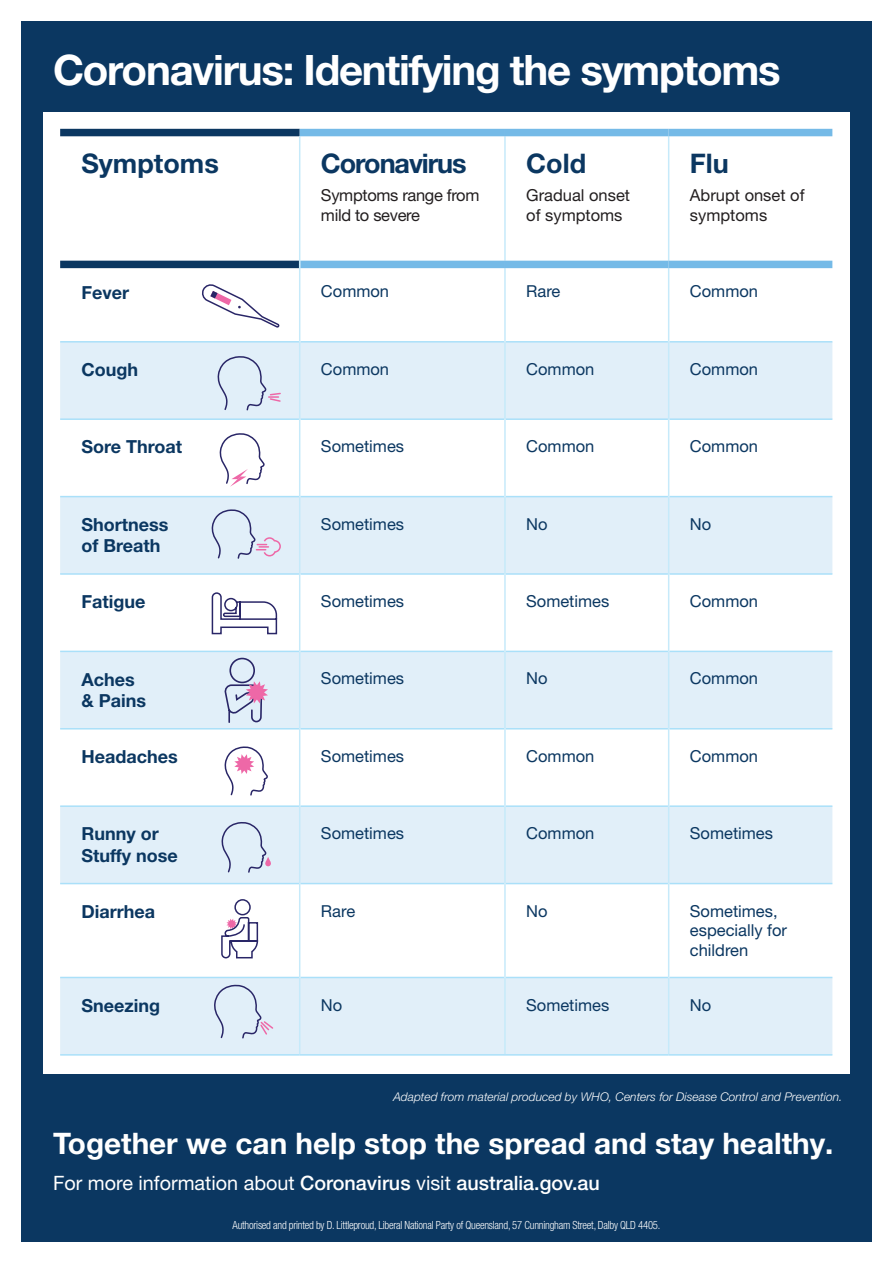
<style>
.page{position:relative;width:893px;height:1263px;background:#fff}
.page>*{position:absolute;margin:0;border:0;box-sizing:border-box;transform-origin:0 0}
.t1{font:700 42px "Helvetica Neue LT Pro";letter-spacing:-.03em;color:#fff}
.t2{font:700 29.7px "Helvetica Neue LT Pro";color:#fff}
.t3{font:700 27px "Helvetica Neue LT Pro";color:#0b3761}
.t4{font:700 27px "Helvetica Neue LT Pro";letter-spacing:-.04em;color:#0b3761}
.t5{font:19.8px "Helvetica Neue LT Pro";color:#fff}
.t6{font:700 18px/21.6px "Helvetica Neue LT Pro";color:#0b3761}
.t7{font:16.5px/19.8px "Helvetica Neue LT Pro";color:#0b3761}
.t8{font:16.5px/19.8px "Helvetica Neue LT Pro";color:#231f20}
.t9{font:16.5px/19.8px "Helvetica Neue LT Pro";letter-spacing:-.02em;color:#231f20}
.t10{font:italic 300 12px "Helvetica Neue LT Pro";color:#fff}
.t11{font:300 condensed 11.25px "Helvetica Neue LT Std";letter-spacing:-.02em;color:#fff;scale:.95 1}
.s1{font-weight:500}
</style>
<div class="page">
<div style="left:21px;top:21px;width:851px;height:1221px;background:#0b3761"></div>
<div style="left:43px;top:113px;width:807px;height:961px;background:#fff"></div>
<svg style="left:60px;top:343px;width:772px;height:711px;fill:#e1eff9"></svg>
<div style="left:60px;top:129px;width:240px;height:7px;background:#0b3761"></div>
<div style="left:60px;top:261px;width:239px;height:7px;background:#0b3761"></div>
<hr style="left:60px;top:651px;width:239px;height:1px;background:#aae0f9">
<hr style="left:300px;top:651px;width:204px;height:1px;background:#aae0f9">
<hr style="left:506px;top:651px;width:162px;height:1px;background:#aae0f9">
<hr style="left:669px;top:651px;width:163px;height:1px;background:#aae0f9">
<hr style="left:60px;top:728px;width:239px;height:1px;background:#aae0f9">
<hr style="left:300px;top:728px;width:204px;height:1px;background:#aae0f9">
<hr style="left:506px;top:728px;width:162px;height:1px;background:#aae0f9">
<hr style="left:669px;top:728px;width:163px;height:1px;background:#aae0f9">
<hr style="left:60px;top:341px;width:239px;height:2px;background:#aae0f9">
<hr style="left:300px;top:341px;width:204px;height:2px;background:#aae0f9">
<hr style="left:506px;top:341px;width:162px;height:2px;background:#aae0f9">
<hr style="left:669px;top:341px;width:163px;height:2px;background:#aae0f9">
<hr style="left:60px;top:418px;width:239px;height:2px;background:#aae0f9">
<hr style="left:300px;top:418px;width:204px;height:2px;background:#aae0f9">
<hr style="left:506px;top:418px;width:162px;height:2px;background:#aae0f9">
<hr style="left:669px;top:418px;width:163px;height:2px;background:#aae0f9">
<hr style="left:60px;top:496px;width:239px;height:1px;background:#aae0f9">
<hr style="left:300px;top:496px;width:204px;height:1px;background:#aae0f9">
<hr style="left:506px;top:496px;width:162px;height:1px;background:#aae0f9">
<hr style="left:669px;top:496px;width:163px;height:1px;background:#aae0f9">
<hr style="left:60px;top:573px;width:239px;height:2px;background:#aae0f9">
<hr style="left:300px;top:573px;width:204px;height:2px;background:#aae0f9">
<hr style="left:506px;top:573px;width:162px;height:2px;background:#aae0f9">
<hr style="left:669px;top:573px;width:163px;height:2px;background:#aae0f9">
<hr style="left:60px;top:805px;width:239px;height:2px;background:#aae0f9">
<hr style="left:300px;top:805px;width:204px;height:2px;background:#aae0f9">
<hr style="left:506px;top:805px;width:162px;height:2px;background:#aae0f9">
<hr style="left:669px;top:805px;width:163px;height:2px;background:#aae0f9">
<hr style="left:60px;top:883px;width:239px;height:1px;background:#aae0f9">
<hr style="left:300px;top:883px;width:204px;height:1px;background:#aae0f9">
<hr style="left:506px;top:883px;width:162px;height:1px;background:#aae0f9">
<hr style="left:669px;top:883px;width:163px;height:1px;background:#aae0f9">
<hr style="left:60px;top:977px;width:239px;height:1px;background:#aae0f9">
<hr style="left:300px;top:977px;width:204px;height:1px;background:#aae0f9">
<hr style="left:506px;top:977px;width:162px;height:1px;background:#aae0f9">
<hr style="left:669px;top:977px;width:163px;height:1px;background:#aae0f9">
<hr style="left:60px;top:1054px;width:240px;height:2px;background:#aae0f9">
<hr style="left:300px;top:1054px;width:205px;height:2px;background:#aae0f9">
<hr style="left:505px;top:1054px;width:164px;height:2px;background:#aae0f9">
<hr style="left:669px;top:1054px;width:163px;height:2px;background:#aae0f9">
<hr style="left:299px;top:136px;width:1px;height:128px;background:#c6eafa">
<hr style="left:504px;top:136px;width:2px;height:125px;background:#c6eafa">
<hr style="left:668px;top:136px;width:1px;height:125px;background:#c6eafa">
<hr style="left:299px;top:264px;width:1px;height:78px;background:#c6eafa">
<hr style="left:504px;top:268px;width:2px;height:74px;background:#c6eafa">
<hr style="left:668px;top:268px;width:1px;height:74px;background:#c6eafa">
<hr style="left:299px;top:342px;width:1px;height:77px;background:#c6eafa">
<hr style="left:504px;top:342px;width:2px;height:77px;background:#c6eafa">
<hr style="left:668px;top:342px;width:1px;height:77px;background:#c6eafa">
<hr style="left:299px;top:419px;width:1px;height:78px;background:#c6eafa">
<hr style="left:504px;top:419px;width:2px;height:78px;background:#c6eafa">
<hr style="left:668px;top:419px;width:1px;height:78px;background:#c6eafa">
<hr style="left:299px;top:497px;width:1px;height:77px;background:#c6eafa">
<hr style="left:504px;top:497px;width:2px;height:77px;background:#c6eafa">
<hr style="left:668px;top:497px;width:1px;height:77px;background:#c6eafa">
<hr style="left:299px;top:574px;width:1px;height:77px;background:#c6eafa">
<hr style="left:504px;top:574px;width:2px;height:77px;background:#c6eafa">
<hr style="left:668px;top:574px;width:1px;height:77px;background:#c6eafa">
<hr style="left:299px;top:651px;width:1px;height:78px;background:#c6eafa">
<hr style="left:504px;top:651px;width:2px;height:78px;background:#c6eafa">
<hr style="left:668px;top:651px;width:1px;height:78px;background:#c6eafa">
<hr style="left:299px;top:729px;width:1px;height:77px;background:#c6eafa">
<hr style="left:504px;top:729px;width:2px;height:77px;background:#c6eafa">
<hr style="left:668px;top:729px;width:1px;height:77px;background:#c6eafa">
<hr style="left:299px;top:806px;width:1px;height:77px;background:#c6eafa">
<hr style="left:504px;top:806px;width:2px;height:77px;background:#c6eafa">
<hr style="left:668px;top:806px;width:1px;height:77px;background:#c6eafa">
<hr style="left:299px;top:883px;width:1px;height:94px;background:#c6eafa">
<hr style="left:504px;top:883px;width:2px;height:94px;background:#c6eafa">
<hr style="left:668px;top:883px;width:1px;height:94px;background:#c6eafa">
<hr style="left:299px;top:977px;width:1px;height:77px;background:#c6eafa">
<hr style="left:504px;top:977px;width:2px;height:77px;background:#c6eafa">
<hr style="left:668px;top:977px;width:1px;height:77px;background:#c6eafa">
<div style="left:300px;top:129px;width:205px;height:7px;background:#75bae7"></div>
<div style="left:505px;top:129px;width:164px;height:7px;background:#75bae7"></div>
<div style="left:669px;top:129px;width:163px;height:7px;background:#75bae7"></div>
<div style="left:300px;top:261px;width:205px;height:7px;background:#75bae7"></div>
<div style="left:505px;top:261px;width:164px;height:7px;background:#75bae7"></div>
<div style="left:669px;top:261px;width:163px;height:7px;background:#75bae7"></div>
<svg style="left:202px;top:284px;width:78px;height:44px"></svg>
<svg style="left:211px;top:592px;width:67px;height:43px"></svg>
<svg style="left:218px;top:342px;width:64px;height:83px;background:#d9e5f2"></svg>
<svg style="left:214px;top:979px;width:61px;height:74px;background:#d8e3f0"></svg>
<svg style="left:220px;top:432px;width:46px;height:67px"></svg>
<svg style="left:222px;top:657px;width:49px;height:230px"></svg>
<svg style="left:212px;top:508px;width:70px;height:66px;background:#d8e2f0"></svg>
<svg style="left:220px;top:898px;width:39px;height:61px"></svg>
<h1 class="t1" style="left:53px;top:44px;width:729px">Coronavirus: Identifying the symptoms</h1>
<h3 class="t3" style="left:81px;top:147px;width:139px">Symptoms</h3>
<h3 class="t4" style="left:321px;top:147px;width:147px">Coronavirus</h3>
<p class="t9" style="left:321px;top:185px;width:160px">Symptoms range from mild to severe</p>
<h3 class="t3" style="left:526px;top:147px;width:61px">Cold</h3>
<p class="t8" style="left:526px;top:185px;width:105px">Gradual onset of symptoms</p>
<h3 class="t3" style="left:690px;top:147px;width:40px">Flu</h3>
<p class="t8" style="left:690px;top:185px;width:116px">Abrupt onset of symptoms</p>
<p class="t6" style="left:81px;top:281px;width:49px">Fever</p>
<p class="t7" style="left:321px;top:281px;width:70px">Common</p>
<p class="t7" style="left:526px;top:281px;width:36px">Rare</p>
<p class="t7" style="left:690px;top:281px;width:70px">Common</p>
<p class="t6" style="left:81px;top:358px;width:58px">Cough</p>
<p class="t7" style="left:321px;top:359px;width:70px">Common</p>
<p class="t7" style="left:526px;top:359px;width:70px">Common</p>
<p class="t7" style="left:690px;top:359px;width:70px">Common</p>
<p class="t6" style="left:81px;top:436px;width:102px">Sore Throat</p>
<p class="t7" style="left:321px;top:436px;width:85px">Sometimes</p>
<p class="t7" style="left:526px;top:436px;width:70px">Common</p>
<p class="t7" style="left:690px;top:436px;width:70px">Common</p>
<p class="t6" style="left:81px;top:513px;width:89px">Shortness of Breath</p>
<p class="t7" style="left:321px;top:513px;width:85px">Sometimes</p>
<p class="t7" style="left:526px;top:513px;width:23px">No</p>
<p class="t7" style="left:690px;top:513px;width:23px">No</p>
<p class="t6" style="left:81px;top:590px;width:65px">Fatigue</p>
<p class="t7" style="left:321px;top:591px;width:85px">Sometimes</p>
<p class="t7" style="left:526px;top:591px;width:85px">Sometimes</p>
<p class="t7" style="left:690px;top:591px;width:70px">Common</p>
<p class="t6" style="left:81px;top:668px;width:66px">Aches &amp; Pains</p>
<p class="t7" style="left:321px;top:668px;width:85px">Sometimes</p>
<p class="t7" style="left:526px;top:668px;width:23px">No</p>
<p class="t7" style="left:690px;top:668px;width:70px">Common</p>
<p class="t6" style="left:81px;top:745px;width:98px">Headaches</p>
<p class="t7" style="left:321px;top:746px;width:85px">Sometimes</p>
<p class="t7" style="left:526px;top:746px;width:70px">Common</p>
<p class="t7" style="left:690px;top:746px;width:70px">Common</p>
<p class="t6" style="left:81px;top:823px;width:98px">Runny or<br>Stuffy nose</p>
<p class="t7" style="left:321px;top:823px;width:85px">Sometimes</p>
<p class="t7" style="left:526px;top:823px;width:70px">Common</p>
<p class="t7" style="left:690px;top:823px;width:85px">Sometimes</p>
<p class="t6" style="left:81px;top:900px;width:75px">Diarrhea</p>
<p class="t7" style="left:321px;top:900px;width:36px">Rare</p>
<p class="t7" style="left:526px;top:900px;width:23px">No</p>
<p class="t7" style="left:690px;top:900px;width:99px">Sometimes, especially for children</p>
<p class="t6" style="left:81px;top:994px;width:80px">Sneezing</p>
<p class="t7" style="left:321px;top:994px;width:23px">No</p>
<p class="t7" style="left:526px;top:994px;width:85px">Sometimes</p>
<p class="t7" style="left:690px;top:994px;width:23px">No</p>
<p class="t10" style="left:393px;top:1089px;width:451px">Adapted from material produced by WHO, Centers for Disease Control and Prevention.</p>
<h2 class="t2" style="left:53px;top:1125px;width:782px">Together we can help stop the spread and stay healthy.</h2>
<p class="t5" style="left:53px;top:1171px;width:548px">For more information about <span class="s1">Coronavirus</span> visit <span class="s1">australia.gov.au</span></p>
<p class="t11" style="left:233px;top:1218px;width:452px">Authorised and printed by D. Littleproud, Liberal National Party of Queensland, 57 Cunningham Street, Dalby QLD 4405.</p>
</div>
